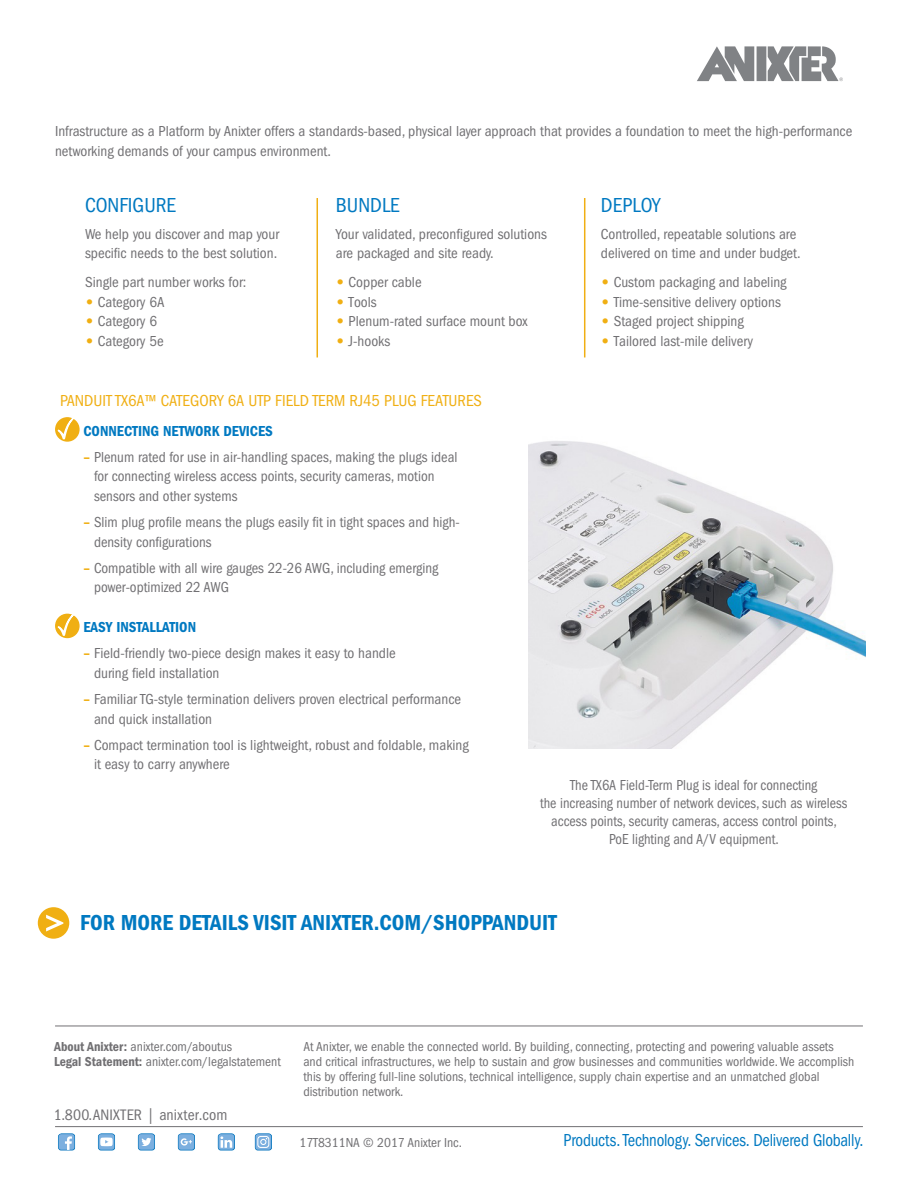
<style>
.page{position:relative;width:918px;height:1188px;background:#fff}
.page>*{position:absolute;margin:0;border:0;box-sizing:border-box;transform-origin:0 0}
.t1{font:22.5px "ITC Franklin Gothic Std Dm Cd";color:#0079c1}
.t2{font:condensed 21px "ITC Franklin Gothic Std";color:#0079c1}
.t3{font:condensed 18px "ITC Franklin Gothic Std";color:#0079c1;scale:.93 1}
.t4{font:condensed 16.5px "ITC Franklin Gothic Std";color:#f0af13}
.t5{font:condensed 15.75px "ITC Franklin Gothic Std";letter-spacing:.01em;color:#717073}
.t6{font:condensed 15px/19.5px "ITC Franklin Gothic Std";color:#717073}
.t7{font:condensed 15px/18px "ITC Franklin Gothic Std";color:#717073;text-align:center;scale:.95 1}
.t8{font:15px "ITC Franklin Gothic Std Dm Cd";color:#0079c1}
.t9{font:condensed 13.5px/15px "ITC Franklin Gothic Std";color:#717073}
.s1{font-family:"ITC Franklin Gothic Std Hvy";font-stretch:normal;color:#f0af13}
.s2{font-family:"ITC Franklin Gothic Std Dm Cd";font-stretch:normal;color:#f0af13}
.s3{font-family:"ITC Franklin Gothic Std Dm Cd";font-stretch:normal}
</style>
<div class="page">
<div style="left:56px;top:418px;width:23px;height:23px;background:#f0af13;border-radius:50%"></div>
<div style="left:55px;top:417px;width:25px;height:25px;border:2px solid #f0af13;border-radius:50%"></div>
<svg style="left:57px;top:417px;width:18px;height:24px"></svg>
<div style="left:56px;top:614px;width:23px;height:23px;background:#f0af13;border-radius:50%"></div>
<div style="left:55px;top:614px;width:25px;height:24px;border:2px solid #f0af13;border-radius:50%"></div>
<svg style="left:57px;top:613px;width:18px;height:24px"></svg>
<hr style="left:317px;top:198px;width:1px;height:159px;background:#f0af13">
<hr style="left:584px;top:198px;width:1px;height:159px;background:#f0af13">
<div style="left:38px;top:907px;width:31px;height:32px;background:#f0af13;border-radius:50%"></div>
<svg style="left:46px;top:915px;width:17px;height:16px"></svg>
<img style="left:528px;top:441px;width:337px;height:307px">
<div style="left:757px;top:46px;width:9px;height:35px;background:#808285"></div>
<svg style="left:697px;top:46px;width:57px;height:35px"></svg>
<svg style="left:768px;top:46px;width:75px;height:35px"></svg>
<hr style="left:55px;top:1026px;width:808px;height:1px;background:#717073">
<hr style="left:55px;top:1126px;width:808px;height:1px;background:#717073">
<svg style="left:58px;top:1133px;width:17px;height:18px"></svg>
<svg style="left:138px;top:1133px;width:17px;height:18px"></svg>
<svg style="left:98px;top:1133px;width:17px;height:18px"></svg>
<svg style="left:178px;top:1133px;width:17px;height:18px"></svg>
<svg style="left:218px;top:1133px;width:17px;height:18px"></svg>
<svg style="left:255px;top:1133px;width:17px;height:18px"></svg>
<p class="t6" style="left:55px;top:122px;width:799px">Infrastructure as a Platform by Anixter offers a standards-based, physical layer approach that provides a foundation to meet the high-performance networking demands of your campus environment.</p>
<h2 class="t2" style="left:85px;top:194px;width:93px">CONFIGURE</h2>
<p class="t6" style="left:85px;top:224px;width:196px">We help you discover and map your specific needs to the best solution.</p>
<p class="t6" style="left:85px;top:273px;width:163px">Single part number works for:</p>
<p class="t6" style="left:85px;top:292px;width:81px"><span class="s1">•</span> Category 6A</p>
<p class="t6" style="left:85px;top:312px;width:73px"><span class="s1">•</span> Category 6</p>
<p class="t6" style="left:85px;top:331px;width:80px"><span class="s1">•</span> Category 5e</p>
<h2 class="t2" style="left:336px;top:194px;width:66px">BUNDLE</h2>
<p class="t6" style="left:336px;top:224px;width:213px">Your validated, preconfigured solutions are packaged and site ready.</p>
<p class="t6" style="left:336px;top:273px;width:87px"><span class="s1">•</span> Copper cable</p>
<p class="t6" style="left:336px;top:292px;width:42px"><span class="s1">•</span> Tools</p>
<p class="t6" style="left:336px;top:312px;width:193px"><span class="s1">•</span> Plenum-rated surface mount box</p>
<p class="t6" style="left:336px;top:331px;width:56px"><span class="s1">•</span> J-hooks</p>
<p class="t4" style="left:60px;top:391px;width:423px">PANDUIT TX6A™ CATEGORY 6A UTP FIELD TERM RJ45 PLUG FEATURES</p>
<p class="t8" style="left:83px;top:422px;width:191px">CONNECTING NETWORK DEVICES</p>
<p class="t6" style="left:94px;top:447px;width:365px;text-indent:-10px"><span class="s2">–</span> Plenum rated for use in air-handling spaces, making the plugs ideal for connecting wireless access points, security cameras, motion sensors and other systems</p>
<p class="t6" style="left:94px;top:513px;width:367px;text-indent:-10px"><span class="s2">–</span> Slim plug profile means the plugs easily fit in tight spaces and high&shy;density configurations</p>
<p class="t6" style="left:94px;top:558px;width:346px;text-indent:-10px"><span class="s2">–</span> Compatible with all wire gauges 22-26 AWG, including emerging power-optimized 22 AWG</p>
<p class="t8" style="left:83px;top:619px;width:114px">EASY INSTALLATION</p>
<p class="t6" style="left:94px;top:644px;width:303px;text-indent:-10px"><span class="s2">–</span> Field-friendly two-piece design makes it easy to handle during field installation</p>
<p class="t6" style="left:94px;top:690px;width:369px;text-indent:-10px"><span class="s2">–</span> Familiar TG-style termination delivers proven electrical performance and quick installation</p>
<p class="t6" style="left:94px;top:735px;width:376px;text-indent:-10px"><span class="s2">–</span> Compact termination tool is lightweight, robust and foldable, making it easy to carry anywhere</p>
<h2 class="t2" style="left:601px;top:194px;width:61px">DEPLOY</h2>
<p class="t6" style="left:601px;top:224px;width:201px">Controlled, repeatable solutions are delivered on time and under budget.</p>
<p class="t6" style="left:601px;top:273px;width:187px"><span class="s1">•</span> Custom packaging and labeling</p>
<p class="t6" style="left:601px;top:292px;width:181px"><span class="s1">•</span> Time-sensitive delivery options</p>
<p class="t6" style="left:601px;top:312px;width:144px"><span class="s1">•</span> Staged project shipping</p>
<p class="t6" style="left:601px;top:331px;width:154px"><span class="s1">•</span> Tailored last-mile delivery</p>
<p class="t7" style="left:540px;top:776px;width:325px">The TX6A Field-Term Plug is ideal for connecting<br>the increasing number of network devices, such as wireless access points, security cameras, access control points, PoE lighting and A/V equipment.</p>
<h1 class="t1" style="left:80px;top:909px;width:478px">FOR MORE DETAILS VISIT ANIXTER.COM/SHOPPANDUIT</h1>
<p class="t9" style="left:54px;top:1039px;width:228px"><span class="s3">About Anixter:</span> anixter.com/aboutus<br><span class="s3">Legal Statement:</span> anixter.com/legalstatement</p>
<p class="t9" style="left:303px;top:1039px;width:553px">At Anixter, we enable the connected world. By building, connecting, protecting and powering valuable assets and critical infrastructures, we help to sustain and grow businesses and communities worldwide. We accomplish this by offering full-line solutions, technical intelligence, supply chain expertise and an unmatched global distribution network.</p>
<p class="t5" style="left:54px;top:1106px;width:175px">1.800.ANIXTER | anixter.com</p>
<p class="t9" style="left:299px;top:1135px;width:164px">17T8311NA © 2017 Anixter Inc.</p>
<p class="t3" style="left:563px;top:1130px;width:324px">Products. Technology. Services. Delivered Globally.</p>
</div>
